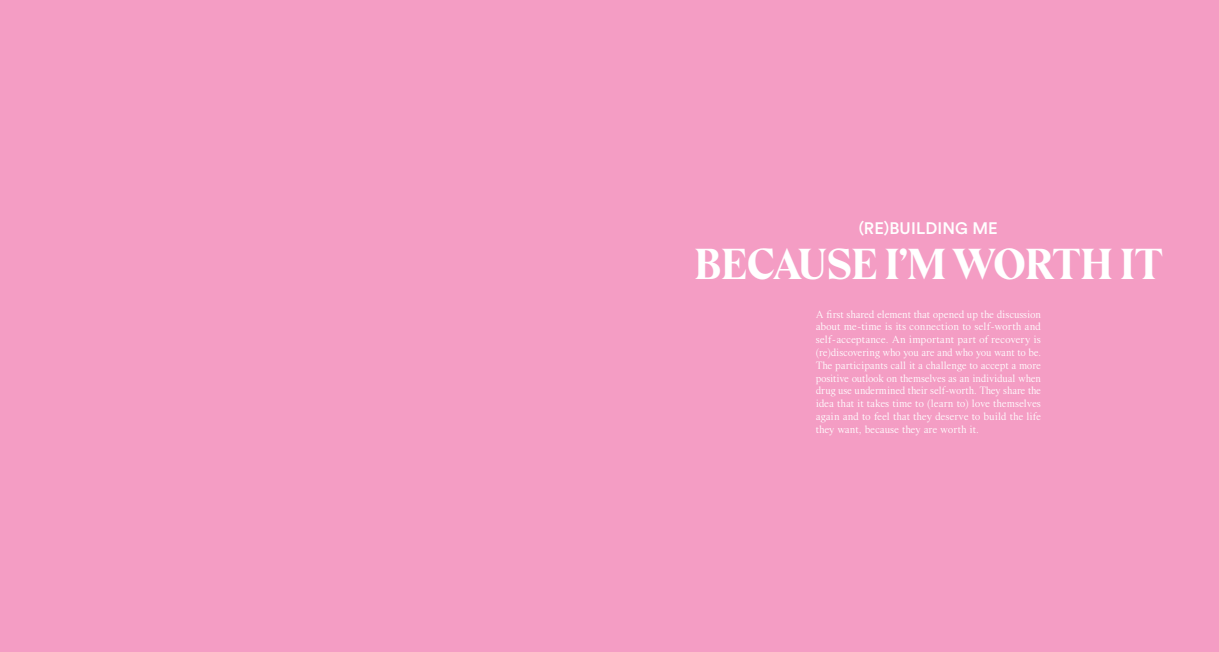
<style>
.page{position:relative;width:1219px;height:652px;background:#f49dc4}
.page>*{position:absolute;margin:0;border:0;box-sizing:border-box;transform-origin:0 0}
.t1{font:500 43.2px "Eksell Display";color:#fff}
.t2{font:500 16.6px "Circular";letter-spacing:.01em;color:#fff}
.t3{font:10.5px/12.8px "WT Kormelink";letter-spacing:-.02em;color:#fff;text-align:justify}
</style>
<div class="page">
<h2 class="t2" style="left:859px;top:217px;width:141px">(RE)BUILDING ME</h2>
<h1 class="t1" style="left:694px;top:240px;width:470px">BECAUSE I’M WORTH IT</h1>
<p class="t3" style="left:816px;top:308px;width:227px">A first shared element that opened up the discussion about me-time is its connection to self-worth and self-acceptance. An important part of recovery is (re)discovering who you are and who you want to be.<br>The participants call it a challenge to accept a more positive outlook on themselves as an individual when drug use undermined their self-worth. They share the idea that it takes time to (learn to) love themselves again and to feel that they deserve to build the life they want, because they are worth it.</p>
</div>
